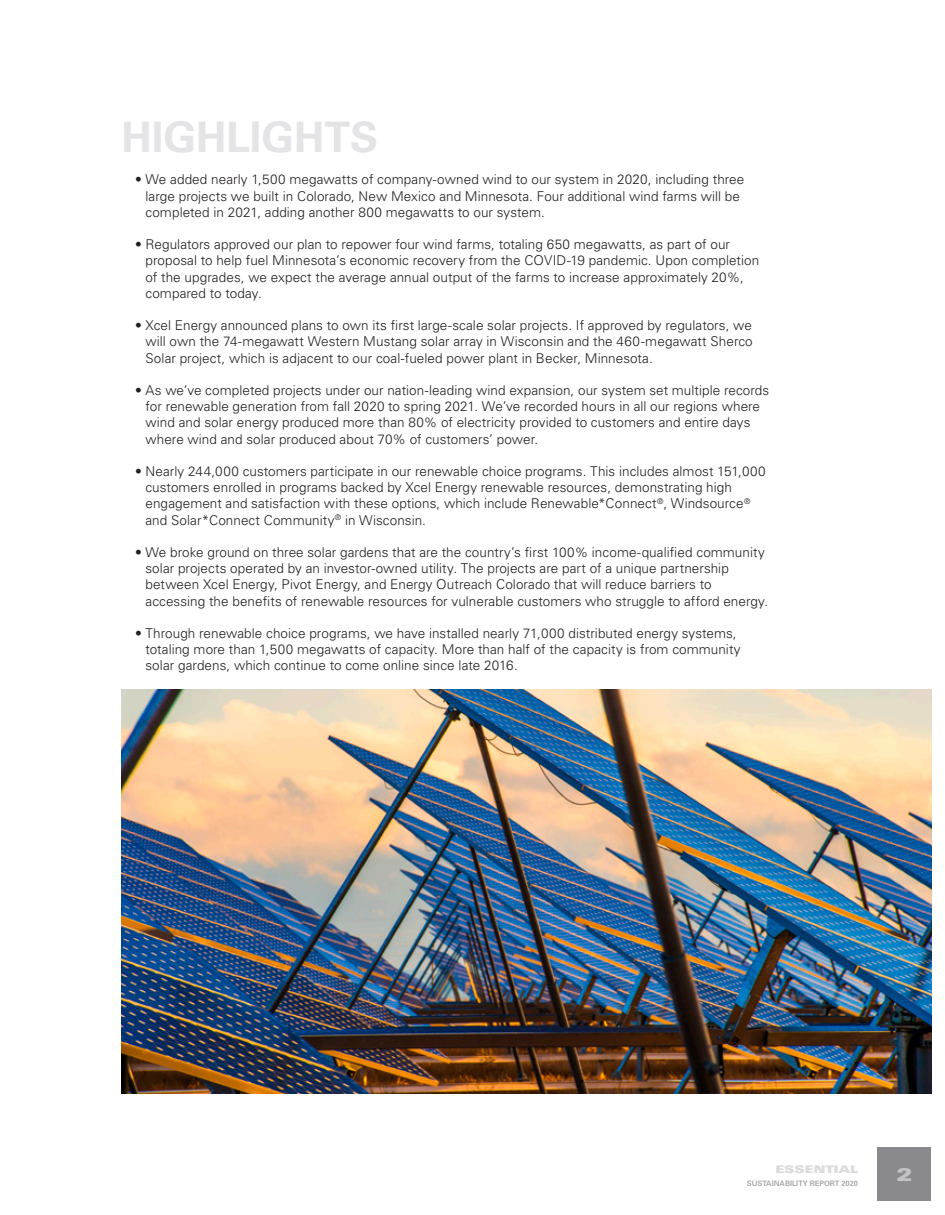
<style>
.page{position:relative;width:945px;height:1215px;background:#fff}
.page>*{position:absolute;margin:0;border:0;box-sizing:border-box;transform-origin:0 0}
.HIGHLIGHT_large{font:700 42px "Univers LT Std";color:#e4e4e6}
.t1{font:18px "Univers LT Std X Black Ex";color:#c4c2c5}
.BULLET_points{font:300 13.5px/16.2px "Univers LT Std";letter-spacing:.005em;color:#231f20}
.t2{font:10.5px "Univers LT Std X Black Ex";color:#dcdadc}
.t3{font:700 7.5px "Univers LT Std";color:#adabae}
</style>
<div class="page">
<div style="left:878px;top:1148px;width:54px;height:54px;background:#8a8a8e"></div>
<img style="left:122px;top:690px;width:810px;height:404px">
<p class="HIGHLIGHT_large" style="left:122px;top:113px;width:258px">HIGHLIGHTS</p>
<p class="BULLET_points" style="left:146px;top:171px;width:600px;text-indent:-11px">• We added nearly 1,500 megawatts of company-owned wind to our system in 2020, including three large projects we built in Colorado, New Mexico and Minnesota. Four additional wind farms will be completed in 2021, adding another 800 megawatts to our system.</p>
<p class="BULLET_points" style="left:146px;top:236px;width:615px;text-indent:-11px">• Regulators approved our plan to repower four wind farms, totaling 650 megawatts, as part of our proposal to help fuel Minnesota’s economic recovery from the COVID-19 pandemic. Upon completion of the upgrades, we expect the average annual output of the farms to increase approximately 20%, compared to today.</p>
<p class="BULLET_points" style="left:146px;top:317px;width:609px;text-align:justify;text-indent:-11px">• Xcel Energy announced plans to own its first large-scale solar projects. If approved by regulators, we will own the 74-megawatt Western Mustang solar array in Wisconsin and the 460-megawatt Sherco Solar project, which is adjacent to our coal-fueled power plant in Becker, Minnesota.</p>
<p class="BULLET_points" style="left:146px;top:382px;width:625px;text-indent:-11px">• As we’ve completed projects under our nation-leading wind expansion, our system set multiple records for renewable generation from fall 2020 to spring 2021. We’ve recorded hours in all our regions where wind and solar energy produced more than 80% of electricity provided to customers and entire days where wind and solar produced about 70% of customers’ power.</p>
<p class="BULLET_points" style="left:146px;top:463px;width:622px;text-indent:-11px">• Nearly 244,000 customers participate in our renewable choice programs. This includes almost 151,000 customers enrolled in programs backed by Xcel Energy renewable resources, demonstrating high engagement and satisfaction with these options, which include Renewable*Connect<sup>®</sup>, Windsource<sup>® </sup>and Solar*Connect Community<sup>®</sup> in Wisconsin.</p>
<p class="BULLET_points" style="left:146px;top:544px;width:624px;text-indent:-11px">• We broke ground on three solar gardens that are the country’s first 100% income-qualified community solar projects operated by an investor-owned utility. The projects are part of a unique partnership between Xcel Energy, Pivot Energy, and Energy Outreach Colorado that will reduce barriers to accessing the benefits of renewable resources for vulnerable customers who struggle to afford energy.</p>
<p class="BULLET_points" style="left:146px;top:625px;width:597px;text-indent:-11px">• Through renewable choice programs, we have installed nearly 71,000 distributed energy systems, totaling more than 1,500 megawatts of capacity. More than half of the capacity is from community solar gardens, which continue to come online since late 2016.</p>
<p class="t2" style="left:775px;top:1163px;width:84px">ESSENTIAL</p>
<p class="t3" style="left:747px;top:1179px;width:113px">SUSTAINABILITY REPORT 2020</p>
<h2 class="t1" style="left:897px;top:1164px;width:17px">2</h2>
</div>
